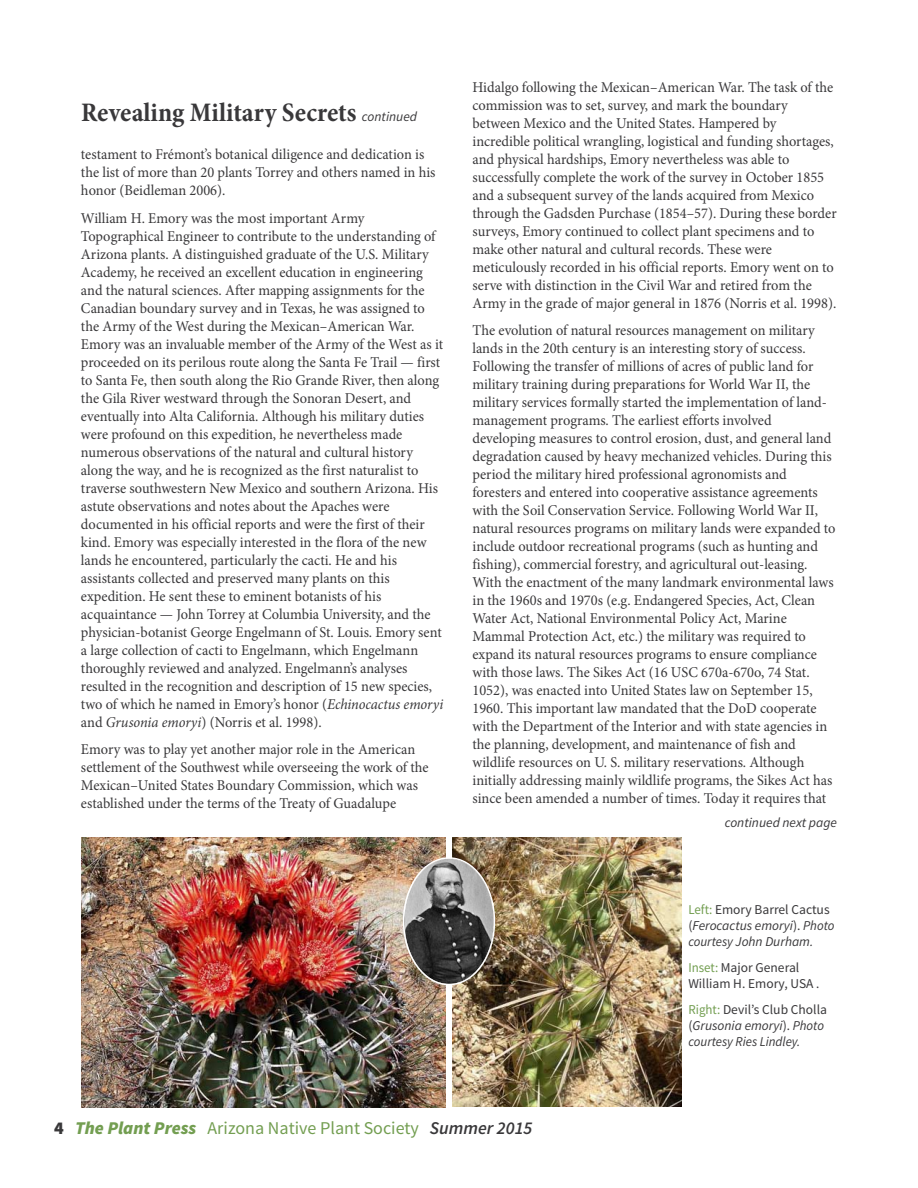
<style>
.page{position:relative;width:918px;height:1188px;background:#fff}
.page>*{position:absolute;margin:0;border:0;box-sizing:border-box;transform-origin:0 0}
.t1{font:700 condensed 27px "Minion Pro";color:#39383a}
.t2{font:18px "Source Sans Pro";color:#739e51}
.t3{font:15px/18px "Minion Pro";color:#39383a;scale:.96 1}
.t4{font:italic 13.5px/16.2px "Source Sans Pro";color:#39383a}
.t5{font:13.5px/16.2px "Source Sans Pro";color:#39383a}
.s1{font-family:"Source Sans Pro";font-weight:400;font-style:italic;font-stretch:normal;font-size:13.5px}
.s2{font-style:italic}
.s3{font-style:normal;color:#739e51}
.s4{font-style:normal}
.s5{color:#739e51}
.s6{font-weight:900;color:#39383a}
.s7{font-weight:900;font-style:italic}
.s8{font-weight:600;font-style:italic;color:#39383a}
</style>
<div class="page">
<img style="left:81px;top:837px;width:364px;height:270px">
<img style="left:452px;top:837px;width:230px;height:269px">
<img style="left:403px;top:857px;width:92px;height:128px">
<h1 class="t1" style="left:81px;top:101px;width:338px">Revealing Military Secrets <span class="s1">continued</span></h1>
<p class="t3" style="left:81px;top:147px;width:371px">testament to Frémont’s botanical diligence and dedication is the list of more than 20 plants Torrey and others named in his honor (Beidleman 2006).</p>
<p class="t3" style="left:81px;top:210px;width:379px">William H. Emory was the most important Army Topographical Engineer to contribute to the understanding of Arizona plants. A distinguished graduate of the U.S. Military Academy, he received an excellent education in engineering and the natural sciences. After mapping assignments for the Canadian boundary survey and in Texas, he was assigned to the Army of the West during the Mexican–American War.<br>Emory was an invaluable member of the Army of the West as it proceeded on its perilous route along the Santa Fe Trail — first to Santa Fe, then south along the Rio Grande River, then along the Gila River westward through the Sonoran Desert, and eventually into Alta California. Although his military duties were profound on this expedition, he nevertheless made numerous observations of the natural and cultural history along the way, and he is recognized as the first naturalist to traverse southwestern New Mexico and southern Arizona. His astute observations and notes about the Apaches were documented in his official reports and were the first of their kind. Emory was especially interested in the flora of the new lands he encountered, particularly the cacti. He and his assistants collected and preserved many plants on this expedition. He sent these to eminent botanists of his acquaintance — John Torrey at Columbia University, and the physician-botanist George Engelmann of St. Louis. Emory sent a large collection of cacti to Engelmann, which Engelmann thoroughly reviewed and analyzed. Engelmann’s analyses resulted in the recognition and description of 15 new species, two of which he named in Emory’s honor (<span class="s2">Echinocactus emoryi </span>and <span class="s2">Grusonia emoryi</span>) (Norris et al. 1998).</p>
<p class="t3" style="left:81px;top:742px;width:364px">Emory was to play yet another major role in the American settlement of the Southwest while overseeing the work of the Mexican–United States Boundary Commission, which was established under the terms of the Treaty of Guadalupe</p>
<p class="t3" style="left:472px;top:79px;width:381px">Hidalgo following the Mexican–American War. The task of the commission was to set, survey, and mark the boundary between Mexico and the United States. Hampered by incredible political wrangling, logistical and funding shortages, and physical hardships, Emory nevertheless was able to successfully complete the work of the survey in October 1855 and a subsequent survey of the lands acquired from Mexico through the Gadsden Purchase (1854–57). During these border surveys, Emory continued to collect plant specimens and to make other natural and cultural records. These were meticulously recorded in his official reports. Emory went on to serve with distinction in the Civil War and retired from the Army in the grade of major general in 1876 (Norris et al. 1998).</p>
<p class="t3" style="left:472px;top:323px;width:380px">The evolution of natural resources management on military lands in the 20th century is an interesting story of success.<br>Following the transfer of millions of acres of public land for military training during preparations for World War II, the military services formally started the implementation of land&shy;management programs. The earliest efforts involved developing measures to control erosion, dust, and general land degradation caused by heavy mechanized vehicles. During this period the military hired professional agronomists and foresters and entered into cooperative assistance agreements with the Soil Conservation Service. Following World War II, natural resources programs on military lands were expanded to include outdoor recreational programs (such as hunting and fishing), commercial forestry, and agricultural out-leasing.<br>With the enactment of the many landmark environmental laws in the 1960s and 1970s (e.g. Endangered Species, Act, Clean Water Act, National Environmental Policy Act, Marine Mammal Protection Act, etc.) the military was required to expand its natural resources programs to ensure compliance with those laws. The Sikes Act (16 USC 670a-670o, 74 Stat.<br>1052), was enacted into United States law on September 15, 1960. This important law mandated that the DoD cooperate with the Department of the Interior and with state agencies in the planning, development, and maintenance of fish and wildlife resources on U. S. military reservations. Although initially addressing mainly wildlife programs, the Sikes Act has since been amended a number of times. Today it requires that</p>
<p class="t4" style="left:725px;top:815px;width:114px">continued next page</p>
<p class="t4" style="left:688px;top:902px;width:148px"><span class="s3">Left:</span> <span class="s4">Emory Barrel Cactus (</span>Ferocactus emoryi<span class="s4">).</span> Photo courtesy John Durham.</p>
<p class="t5" style="left:688px;top:960px;width:132px"><span class="s5">Inset:</span> Major General<br>William H. Emory, USA .</p>
<p class="t4" style="left:688px;top:1002px;width:140px"><span class="s3">Right:</span> <span class="s4">Devil’s Club Cholla (</span>Grusonia emoryi<span class="s4">).</span> Photo courtesy Ries Lindley.</p>
<p class="t2" style="left:54px;top:1121px;width:480px"><span class="s6">4</span> <span class="s7">The Plant Press</span> Arizona Native Plant Society <span class="s8">Summer 2015</span></p>
</div>
